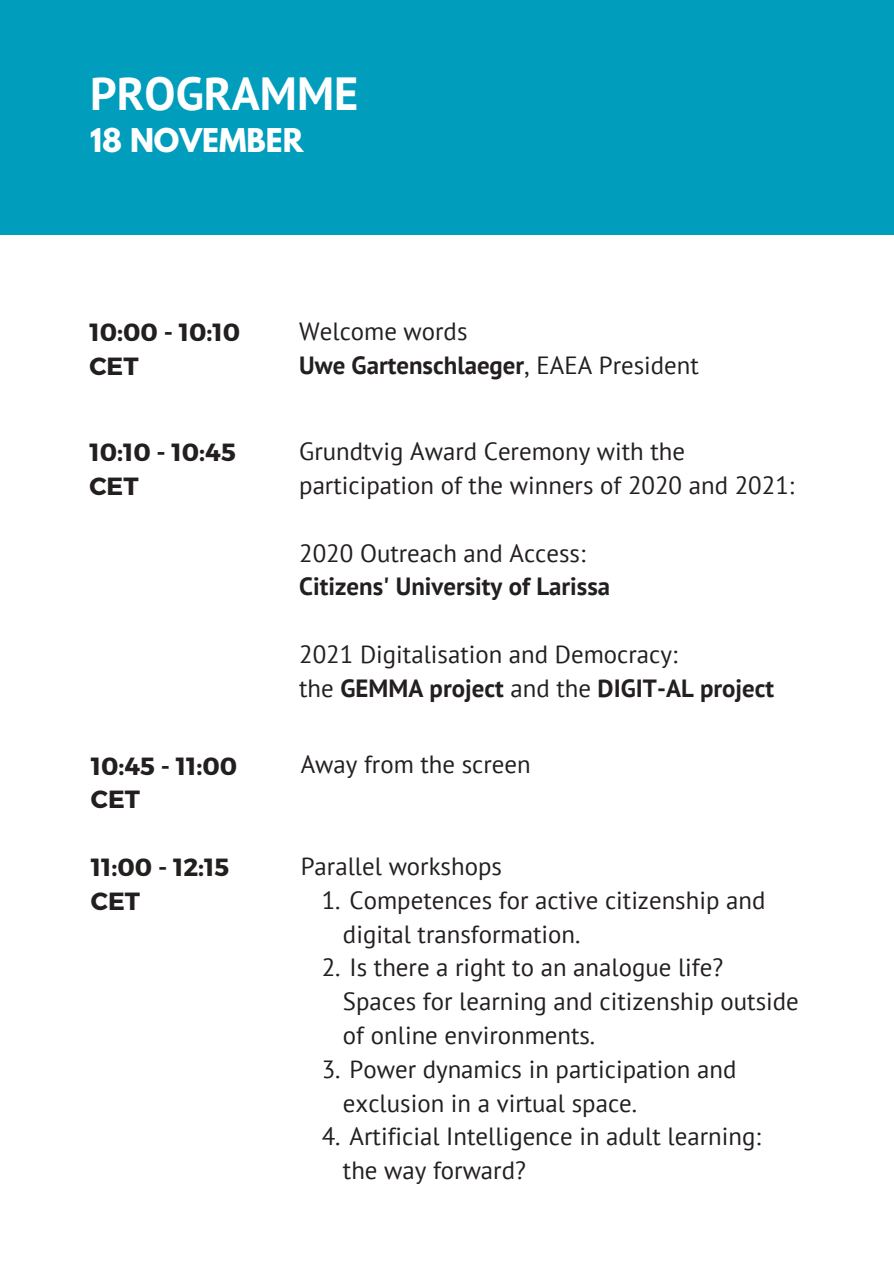
<style>
.page{position:relative;width:894px;height:1264px;background:#fff}
.page>*{position:absolute;margin:0;border:0;box-sizing:border-box;transform-origin:0 0}
.t1{font:700 46.35px "PT Sans";color:#fff}
.t2{font:700 29.1px "League Spartan";color:#fff}
.t3{font:24.9px/33.8px "PT Sans";color:#231f1f}
.t4{font:700 24.9px "PT Sans";color:#231f1f}
.t5{font:700 24.9px/33.8px "Montserrat";color:#231f1f}
.s1{font-weight:400}
</style>
<div class="page">
<div style="left:868px;top:0;width:25px;height:234px;background:#009dbc"></div>
<div style="left:24px;top:0;width:844px;height:234px;background:#009dbc"></div>
<div style="left:0;top:0;width:24px;height:234px;background:#009dbc"></div>
<p class="t1" style="left:90px;top:63px;width:270px">PROGRAMME</p>
<p class="t2" style="left:90px;top:126px;width:215px">18 NOVEMBER</p>
<p class="t5" style="left:89px;top:314px;width:152px">10:00 - 10:10<br>CET</p>
<p class="t3" style="left:299px;top:314px;width:170px">Welcome words</p>
<p class="t4" style="left:299px;top:348px;width:401px">Uwe Gartenschlaeger<span class="s1">, EAEA President</span></p>
<p class="t5" style="left:89px;top:434px;width:148px">10:10 - 10:45<br>CET</p>
<p class="t3" style="left:299px;top:434px;width:496px">Grundtvig Award Ceremony with the participation of the winners of 2020 and 2021:</p>
<p class="t3" style="left:299px;top:535px;width:288px">2020 Outreach and Access:</p>
<p class="t4" style="left:299px;top:570px;width:312px">Citizens' University of Larissa</p>
<p class="t3" style="left:299px;top:637px;width:379px">2021 Digitalisation and Democracy:</p>
<p class="t4" style="left:299px;top:671px;width:476px"><span class="s1">the</span> GEMMA project <span class="s1">and the</span> DIGIT-AL project</p>
<p class="t5" style="left:91px;top:747px;width:148px">10:45 - 11:00<br>CET</p>
<p class="t3" style="left:300px;top:747px;width:231px">Away from the screen</p>
<p class="t5" style="left:91px;top:849px;width:140px">11:00 - 12:15<br>CET</p>
<p class="t3" style="left:300px;top:848px;width:203px">Parallel workshops</p>
<p class="t3" style="left:343px;top:882px;width:424px;text-indent:-21px">1. Competences for active citizenship and digital transformation.</p>
<p class="t3" style="left:343px;top:950px;width:457px;text-indent:-21px">2. Is there a right to an analogue life?<br>Spaces for learning and citizenship outside of online environments.</p>
<p class="t3" style="left:343px;top:1051px;width:395px;text-indent:-21px">3. Power dynamics in participation and exclusion in a virtual space.</p>
<p class="t3" style="left:343px;top:1119px;width:419px;text-indent:-21px">4. Artificial Intelligence in adult learning: the way forward?</p>
</div>
